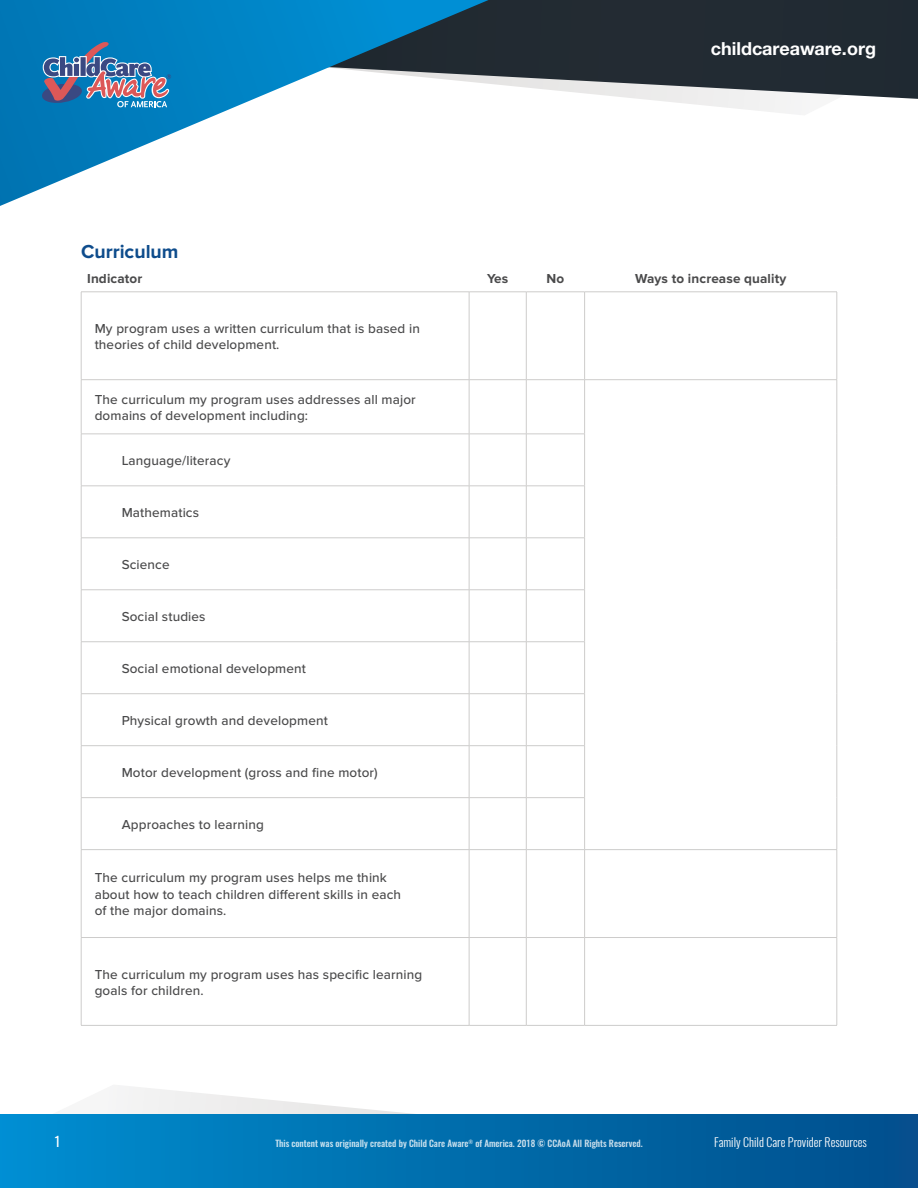
<style>
.page{position:relative;width:918px;height:1188px;background:#fff}
.page>*{position:absolute;margin:0;border:0;box-sizing:border-box;transform-origin:0 0}
.t1{font:700 19.5px "Proxima Nova";color:#0e4c8c}
.t2{font:700 18px "Helvetica Neue LT Std";color:#fff}
.t3{font:500 13.5px/16.5px "Proxima Nova";letter-spacing:.01em;color:#4a4a4b}
.t4{font:700 13.5px "Proxima Nova";letter-spacing:.01em;color:#4a4a4b}
.t5{font:13.5px "Oswald";color:#fff}
.t6{font:300 12px "Oswald";color:#fff}
.t7{font:500 9px "Oswald";color:#fff}
</style>
<div class="page">
<svg style="left:115px;top:1085px;width:298px;height:29px"></svg>
<svg style="left:655px;top:100px;width:147px;height:15px"></svg>
<svg style="left:521px;top:0;width:397px;height:100px;background:#3a4249"></svg>
<svg style="left:0;top:0;width:521px;height:206px"></svg>
<div style="left:0;top:1114px;width:918px;height:74px;background:linear-gradient(to right,#008ecf,#014e8b)"></div>
<svg style="left:42px;top:42px;width:129px;height:65px;background:#4f7fab"></svg>
<hr style="left:81px;top:292px;width:1px;height:88px;background:#cdcccb">
<hr style="left:469px;top:292px;width:1px;height:88px;background:#cdcccb">
<hr style="left:526px;top:292px;width:1px;height:88px;background:#cdcccb">
<hr style="left:584px;top:292px;width:1px;height:88px;background:#cdcccb">
<hr style="left:837px;top:292px;width:1px;height:88px;background:#cdcccb">
<hr style="left:81px;top:379px;width:388px;height:1px;background:#cdcccb">
<hr style="left:81px;top:380px;width:1px;height:54px;background:#cdcccb">
<hr style="left:469px;top:379px;width:57px;height:1px;background:#cdcccb">
<hr style="left:469px;top:380px;width:1px;height:54px;background:#cdcccb">
<hr style="left:526px;top:379px;width:59px;height:1px;background:#cdcccb">
<hr style="left:526px;top:380px;width:1px;height:54px;background:#cdcccb">
<hr style="left:585px;top:379px;width:252px;height:1px;background:#cdcccb">
<hr style="left:584px;top:380px;width:1px;height:54px;background:#cdcccb">
<hr style="left:837px;top:380px;width:1px;height:54px;background:#cdcccb">
<hr style="left:81px;top:434px;width:388px;height:1px;background:#cdcccb">
<hr style="left:81px;top:434px;width:1px;height:52px;background:#cdcccb">
<hr style="left:469px;top:434px;width:57px;height:1px;background:#cdcccb">
<hr style="left:469px;top:434px;width:1px;height:52px;background:#cdcccb">
<hr style="left:526px;top:434px;width:59px;height:1px;background:#cdcccb">
<hr style="left:526px;top:434px;width:1px;height:52px;background:#cdcccb">
<hr style="left:584px;top:434px;width:1px;height:52px;background:#cdcccb">
<hr style="left:837px;top:434px;width:1px;height:52px;background:#cdcccb">
<hr style="left:81px;top:486px;width:388px;height:1px;background:#cdcccb">
<hr style="left:81px;top:486px;width:1px;height:52px;background:#cdcccb">
<hr style="left:469px;top:486px;width:57px;height:1px;background:#cdcccb">
<hr style="left:469px;top:486px;width:1px;height:52px;background:#cdcccb">
<hr style="left:526px;top:486px;width:59px;height:1px;background:#cdcccb">
<hr style="left:526px;top:486px;width:1px;height:52px;background:#cdcccb">
<hr style="left:584px;top:486px;width:1px;height:52px;background:#cdcccb">
<hr style="left:837px;top:486px;width:1px;height:52px;background:#cdcccb">
<hr style="left:81px;top:538px;width:388px;height:1px;background:#cdcccb">
<hr style="left:81px;top:538px;width:1px;height:52px;background:#cdcccb">
<hr style="left:469px;top:538px;width:57px;height:1px;background:#cdcccb">
<hr style="left:469px;top:538px;width:1px;height:52px;background:#cdcccb">
<hr style="left:526px;top:538px;width:59px;height:1px;background:#cdcccb">
<hr style="left:526px;top:538px;width:1px;height:52px;background:#cdcccb">
<hr style="left:584px;top:538px;width:1px;height:52px;background:#cdcccb">
<hr style="left:837px;top:538px;width:1px;height:52px;background:#cdcccb">
<hr style="left:81px;top:590px;width:388px;height:1px;background:#cdcccb">
<hr style="left:81px;top:590px;width:1px;height:52px;background:#cdcccb">
<hr style="left:469px;top:590px;width:57px;height:1px;background:#cdcccb">
<hr style="left:469px;top:590px;width:1px;height:52px;background:#cdcccb">
<hr style="left:526px;top:590px;width:59px;height:1px;background:#cdcccb">
<hr style="left:526px;top:590px;width:1px;height:52px;background:#cdcccb">
<hr style="left:584px;top:590px;width:1px;height:52px;background:#cdcccb">
<hr style="left:837px;top:590px;width:1px;height:52px;background:#cdcccb">
<hr style="left:81px;top:641px;width:388px;height:1px;background:#cdcccb">
<hr style="left:81px;top:642px;width:1px;height:52px;background:#cdcccb">
<hr style="left:469px;top:641px;width:57px;height:1px;background:#cdcccb">
<hr style="left:469px;top:642px;width:1px;height:52px;background:#cdcccb">
<hr style="left:526px;top:641px;width:59px;height:1px;background:#cdcccb">
<hr style="left:526px;top:642px;width:1px;height:52px;background:#cdcccb">
<hr style="left:584px;top:642px;width:1px;height:52px;background:#cdcccb">
<hr style="left:837px;top:642px;width:1px;height:52px;background:#cdcccb">
<hr style="left:81px;top:693px;width:388px;height:1px;background:#cdcccb">
<hr style="left:81px;top:694px;width:1px;height:51px;background:#cdcccb">
<hr style="left:469px;top:693px;width:57px;height:1px;background:#cdcccb">
<hr style="left:469px;top:694px;width:1px;height:51px;background:#cdcccb">
<hr style="left:526px;top:693px;width:59px;height:1px;background:#cdcccb">
<hr style="left:526px;top:694px;width:1px;height:51px;background:#cdcccb">
<hr style="left:584px;top:694px;width:1px;height:51px;background:#cdcccb">
<hr style="left:837px;top:694px;width:1px;height:52px;background:#cdcccb">
<hr style="left:81px;top:745px;width:388px;height:1px;background:#cdcccb">
<hr style="left:81px;top:746px;width:1px;height:51px;background:#cdcccb">
<hr style="left:469px;top:745px;width:57px;height:1px;background:#cdcccb">
<hr style="left:469px;top:746px;width:1px;height:51px;background:#cdcccb">
<hr style="left:526px;top:745px;width:59px;height:1px;background:#cdcccb">
<hr style="left:526px;top:746px;width:1px;height:51px;background:#cdcccb">
<hr style="left:584px;top:746px;width:1px;height:51px;background:#cdcccb">
<hr style="left:837px;top:746px;width:1px;height:52px;background:#cdcccb">
<hr style="left:81px;top:797px;width:388px;height:1px;background:#cdcccb">
<hr style="left:81px;top:798px;width:1px;height:51px;background:#cdcccb">
<hr style="left:469px;top:797px;width:57px;height:1px;background:#cdcccb">
<hr style="left:469px;top:798px;width:1px;height:51px;background:#cdcccb">
<hr style="left:526px;top:797px;width:59px;height:1px;background:#cdcccb">
<hr style="left:526px;top:798px;width:1px;height:51px;background:#cdcccb">
<hr style="left:584px;top:798px;width:1px;height:51px;background:#cdcccb">
<hr style="left:837px;top:798px;width:1px;height:51px;background:#cdcccb">
<hr style="left:81px;top:849px;width:388px;height:1px;background:#cdcccb">
<hr style="left:81px;top:850px;width:1px;height:87px;background:#cdcccb">
<hr style="left:469px;top:849px;width:57px;height:1px;background:#cdcccb">
<hr style="left:469px;top:850px;width:1px;height:87px;background:#cdcccb">
<hr style="left:526px;top:849px;width:59px;height:1px;background:#cdcccb">
<hr style="left:526px;top:850px;width:1px;height:87px;background:#cdcccb">
<hr style="left:585px;top:849px;width:252px;height:1px;background:#cdcccb">
<hr style="left:584px;top:850px;width:1px;height:87px;background:#cdcccb">
<hr style="left:837px;top:850px;width:1px;height:87px;background:#cdcccb">
<hr style="left:81px;top:937px;width:388px;height:1px;background:#cdcccb">
<hr style="left:81px;top:938px;width:1px;height:87px;background:#cdcccb">
<hr style="left:469px;top:937px;width:57px;height:1px;background:#cdcccb">
<hr style="left:469px;top:938px;width:1px;height:87px;background:#cdcccb">
<hr style="left:526px;top:937px;width:59px;height:1px;background:#cdcccb">
<hr style="left:526px;top:938px;width:1px;height:87px;background:#cdcccb">
<hr style="left:585px;top:937px;width:252px;height:1px;background:#cdcccb">
<hr style="left:584px;top:938px;width:1px;height:87px;background:#cdcccb">
<hr style="left:837px;top:938px;width:1px;height:87px;background:#cdcccb">
<hr style="left:81px;top:1025px;width:388px;height:1px;background:#cdcccb">
<hr style="left:469px;top:1025px;width:57px;height:1px;background:#cdcccb">
<hr style="left:526px;top:1025px;width:59px;height:1px;background:#cdcccb">
<hr style="left:585px;top:1025px;width:252px;height:1px;background:#cdcccb">
<hr style="left:81px;top:292px;width:388px;height:1px;background:#cdcccb">
<hr style="left:469px;top:292px;width:57px;height:1px;background:#cdcccb">
<hr style="left:526px;top:292px;width:59px;height:1px;background:#cdcccb">
<hr style="left:585px;top:292px;width:252px;height:1px;background:#cdcccb">
<h2 class="t2" style="left:711px;top:37px;width:167px">childcareaware.org</h2>
<h1 class="t1" style="left:81px;top:243px;width:99px">Curriculum</h1>
<p class="t4" style="left:87px;top:273px;width:57px">Indicator</p>
<p class="t4" style="left:487px;top:273px;width:23px">Yes</p>
<p class="t4" style="left:547px;top:273px;width:19px">No</p>
<p class="t4" style="left:635px;top:273px;width:153px">Ways to increase quality</p>
<p class="t3" style="left:95px;top:321px;width:327px">My program uses a written curriculum that is based in theories of child development.</p>
<p class="t3" style="left:95px;top:392px;width:323px">The curriculum my program uses addresses all major domains of development including:</p>
<p class="t3" style="left:122px;top:453px;width:110px">Language/literacy</p>
<p class="t3" style="left:122px;top:505px;width:79px">Mathematics</p>
<p class="t3" style="left:122px;top:557px;width:49px">Science</p>
<p class="t3" style="left:122px;top:609px;width:85px">Social studies</p>
<p class="t3" style="left:122px;top:661px;width:186px">Social emotional development</p>
<p class="t3" style="left:122px;top:713px;width:208px">Physical growth and development</p>
<p class="t3" style="left:122px;top:765px;width:258px">Motor development (gross and fine motor)</p>
<p class="t3" style="left:122px;top:817px;width:144px">Approaches to learning</p>
<p class="t3" style="left:95px;top:870px;width:308px">The curriculum my program uses helps me think about how to teach children different skills in each of the major domains.</p>
<p class="t3" style="left:95px;top:966px;width:329px">The curriculum my program uses has specific learning goals for children.</p>
<p class="t5" style="left:54px;top:1129px;width:8px">1</p>
<p class="t6" style="left:714px;top:1131px;width:154px">Family Child Care Provider Resources</p>
<p class="t7" style="left:275px;top:1138px;width:369px">This content was originally created by Child Care Aware<sup>®</sup> of America. 2018 © CCAoA All Rights Reserved.</p>
</div>
